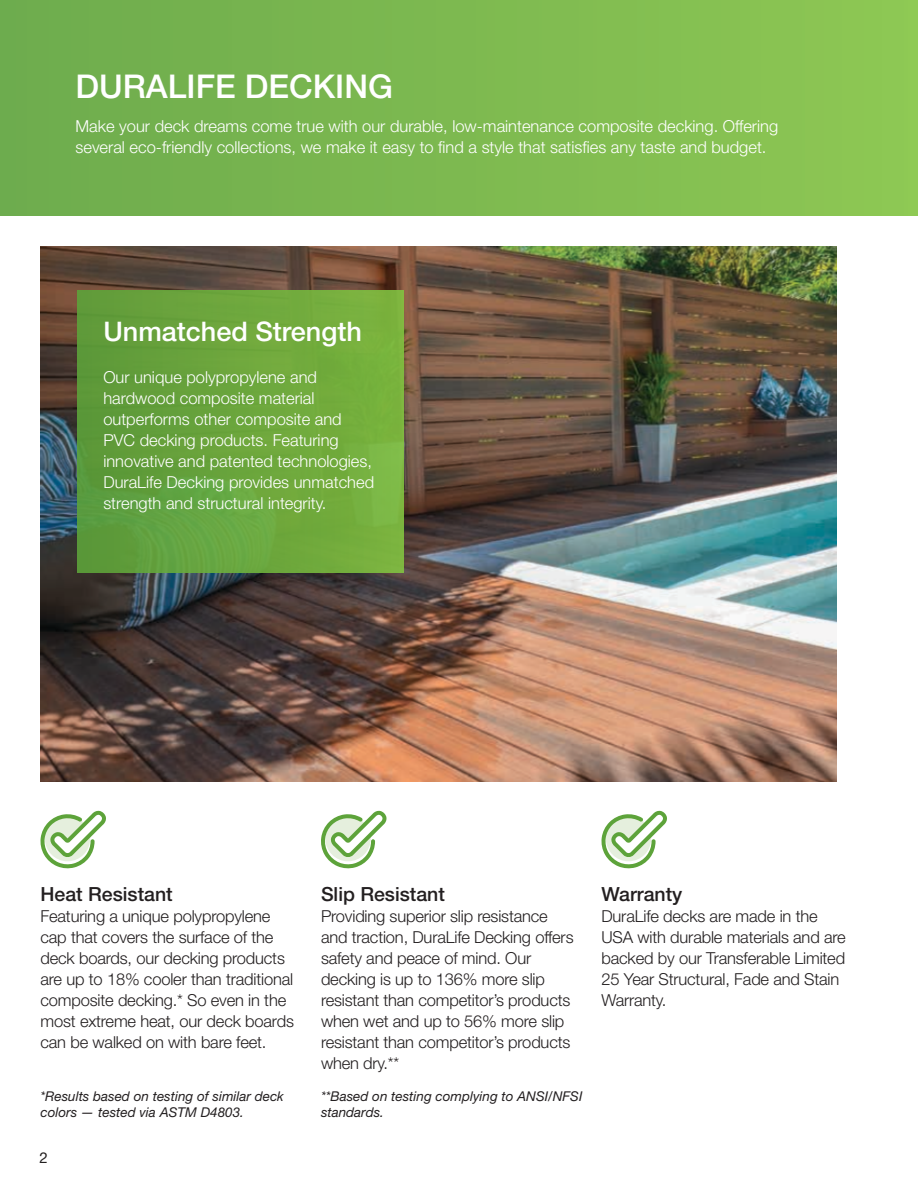
<style>
.page{position:relative;width:918px;height:1188px;background:#fff}
.page>*{position:absolute;margin:0;border:0;box-sizing:border-box;transform-origin:0 0}
.t1{font:500 32.85px "Helvetica Neue LT Std";color:#fff}
.t2{font:500 27px "Helvetica Neue LT Std";color:#fff}
.t3{font:500 19.5px "Helvetica Neue LT Std";color:#231f20}
.t4{font:300 16.5px/21px "Helvetica Neue LT Std";letter-spacing:-.01em;color:#231f20}
.t5{font:300 16.5px/21px "Helvetica Neue LT Std";color:#fff}
.t6{font:15px "Helvetica Neue LT Std";color:#231f20}
.t7{font:italic 13.5px/16.2px "Helvetica Neue LT Std";color:#231f20}
</style>
<div class="page">
<img style="left:40px;top:246px;width:797px;height:536px">
<div style="left:0;top:0;width:918px;height:216px;background:linear-gradient(to right,#6dab4d,#8ec853)"></div>
<div style="left:77px;top:291px;width:326px;height:281px;background:linear-gradient(to right,#5b993b,#7bb43f)"></div>
<svg style="left:40px;top:811px;width:66px;height:58px"></svg>
<svg style="left:321px;top:811px;width:66px;height:58px"></svg>
<svg style="left:601px;top:811px;width:66px;height:58px"></svg>
<h1 class="t1" style="left:76px;top:66px;width:319px">DURALIFE DECKING</h1>
<p class="t5" style="left:76px;top:115px;width:704px">Make your deck dreams come true with our durable, low-maintenance composite decking. Offering several eco-friendly collections, we make it easy to find a style that satisfies any taste and budget.</p>
<h2 class="t2" style="left:103px;top:315px;width:260px">Unmatched Strength</h2>
<p class="t5" style="left:103px;top:366px;width:272px">Our unique polypropylene and hardwood composite material outperforms other composite and PVC decking products. Featuring innovative and patented technologies, DuraLife Decking provides unmatched strength and structural integrity.</p>
<p class="t3" style="left:40px;top:882px;width:134px">Heat Resistant</p>
<p class="t4" style="left:40px;top:905px;width:255px">Featuring a unique polypropylene cap that covers the surface of the deck boards, our decking products are up to 18% cooler than traditional composite decking.* So even in the most extreme heat, our deck boards can be walked on with bare feet.</p>
<p class="t7" style="left:40px;top:1088px;width:245px">*Results based on testing of similar deck colors — tested via ASTM D4803.</p>
<p class="t6" style="left:40px;top:1149px;width:10px">2</p>
<p class="t3" style="left:321px;top:882px;width:125px">Slip Resistant</p>
<p class="t4" style="left:321px;top:905px;width:254px">Providing superior slip resistance and traction, DuraLife Decking offers safety and peace of mind. Our decking is up to 136% more slip resistant than competitor’s products when wet and up to 56% more slip resistant than competitor’s products when dry.**</p>
<p class="t7" style="left:321px;top:1088px;width:263px">**Based on testing complying to ANSI/NFSI standards.</p>
<p class="t3" style="left:602px;top:882px;width:82px">Warranty</p>
<p class="t4" style="left:602px;top:905px;width:246px">DuraLife decks are made in the<br>USA with durable materials and are backed by our Transferable Limited<br>25 Year Structural, Fade and Stain<br>Warranty.</p>
</div>
